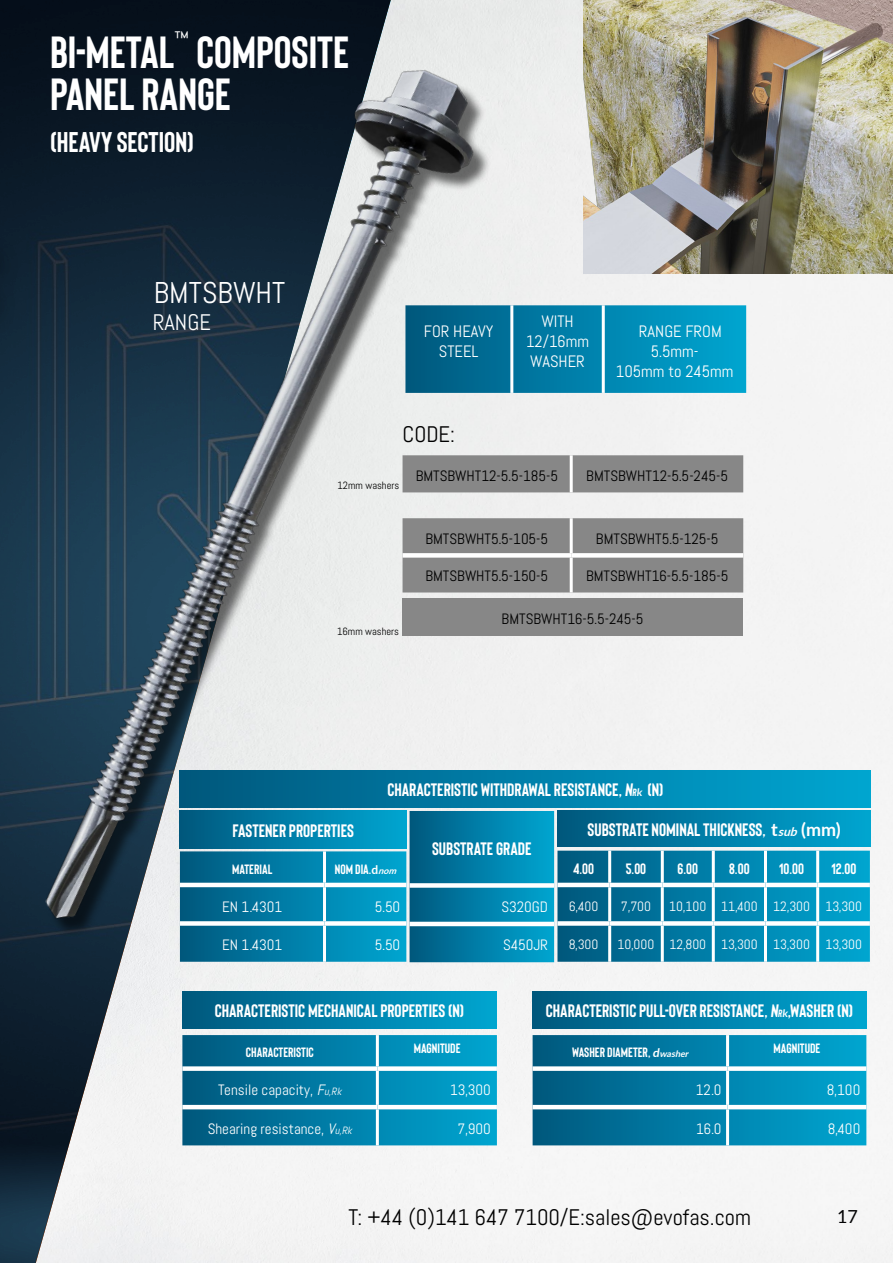
<style>
.page{position:relative;width:893px;height:1263px;background:#fff}
.page>*{position:absolute;margin:0;border:0;box-sizing:border-box;transform-origin:0 0}
.t1{font:700 45px/42px "Bison";color:#fff}
.t2{font:30px "Abel";color:#fff}
.t3{font:700 28.5px "Bison";color:#fff}
.t4{font:22.5px "Abel";color:#000}
.t5{font:22.5px "Abel";color:#fff}
.t6{font:21px "Abel";color:#fff}
.t7{font:700 18px "Bison";color:#fff}
.t8{font:18px "Lato";color:#020203}
.t9{font:16.5px/19.8px "Abel";color:#fff;text-align:center}
.t10{font:15px "Abel";color:#000}
.t11{font:15px "Abel";color:#fff}
.t12{font:700 15px "Bison";color:#fff}
.t13{font:700 13.5px "Bison";color:#fff}
.t14{font:13.5px "Abel";color:#fff}
.t15{font:10.5px "Abel";color:#000}
.s1{font-size:10.5px}
.s2{font-family:"Lato";font-size:10.5px}
.s3{font-family:"Lato"}
.s4{font-family:"Lato";font-style:italic;font-size:12px}
.s5{font-family:"Lato";font-size:12px}
.s6{font-family:"Lato";font-style:italic;font-size:9px}
.s7{font-style:italic}
.s8{font-style:italic;font-size:10.5px}
</style>
<div class="page">
<div style="left:392px;top:274px;width:501px;height:989px;background:#f5f5f5"></div>
<img style="left:0;top:989px;width:392px;height:274px">
<img style="left:0;top:0;width:882px;height:989px">
<svg style="left:405px;top:305px;width:341px;height:88px;background:#0180a9"></svg>
<hr style="left:510px;top:305px;width:3px;height:88px;background:#fff">
<hr style="left:602px;top:305px;width:3px;height:88px;background:#fff">
<img style="left:584px;top:0;width:309px;height:274px">
<svg style="left:180px;top:811px;width:690px;height:151px;background:#1489af"></svg>
<hr style="left:608px;top:851px;width:3px;height:32px;background:#fff">
<hr style="left:661px;top:851px;width:3px;height:32px;background:#fff">
<hr style="left:712px;top:851px;width:3px;height:32px;background:#fff">
<hr style="left:764px;top:851px;width:3px;height:32px;background:#fff">
<hr style="left:816px;top:851px;width:3px;height:32px;background:#fff">
<hr style="left:608px;top:887px;width:3px;height:34px;background:#fff">
<hr style="left:661px;top:887px;width:3px;height:34px;background:#fff">
<hr style="left:712px;top:887px;width:3px;height:34px;background:#fff">
<hr style="left:764px;top:887px;width:3px;height:34px;background:#fff">
<hr style="left:816px;top:887px;width:3px;height:34px;background:#fff">
<hr style="left:608px;top:926px;width:3px;height:36px;background:#fff">
<hr style="left:661px;top:926px;width:3px;height:36px;background:#fff">
<hr style="left:712px;top:926px;width:3px;height:36px;background:#fff">
<hr style="left:764px;top:926px;width:3px;height:36px;background:#fff">
<hr style="left:816px;top:926px;width:3px;height:36px;background:#fff">
<hr style="left:557px;top:883px;width:53px;height:4px;background:#fff">
<hr style="left:610px;top:883px;width:52px;height:4px;background:#fff">
<hr style="left:662px;top:883px;width:51px;height:4px;background:#fff">
<hr style="left:713px;top:883px;width:52px;height:4px;background:#fff">
<hr style="left:765px;top:883px;width:53px;height:4px;background:#fff">
<hr style="left:818px;top:883px;width:52px;height:4px;background:#fff">
<div style="left:557px;top:921px;width:53px;height:5px;background:#fff"></div>
<div style="left:610px;top:921px;width:52px;height:5px;background:#fff"></div>
<div style="left:662px;top:921px;width:51px;height:5px;background:#fff"></div>
<div style="left:713px;top:921px;width:52px;height:5px;background:#fff"></div>
<div style="left:765px;top:921px;width:53px;height:5px;background:#fff"></div>
<div style="left:818px;top:921px;width:52px;height:5px;background:#fff"></div>
<div style="left:557px;top:811px;width:314px;height:35px;background:linear-gradient(to right,#00587e,#00a6d2)"></div>
<div style="left:180px;top:811px;width:227px;height:37px;background:linear-gradient(to right,#00587f,#00a6d2)"></div>
<div style="left:180px;top:770px;width:691px;height:37px;background:linear-gradient(to right,#00587f,#00a6d2)"></div>
<svg style="left:182px;top:1035px;width:315px;height:110px;background:#017fa8"></svg>
<hr style="left:376px;top:1035px;width:3px;height:31px;background:#fff">
<hr style="left:376px;top:1071px;width:3px;height:34px;background:#fff">
<hr style="left:376px;top:1109px;width:3px;height:36px;background:#fff">
<div style="left:182px;top:1066px;width:195px;height:5px;background:#fff"></div>
<div style="left:377px;top:1066px;width:120px;height:5px;background:#fff"></div>
<hr style="left:182px;top:1105px;width:195px;height:4px;background:#fff">
<hr style="left:377px;top:1105px;width:120px;height:4px;background:#fff">
<div style="left:182px;top:991px;width:314px;height:38px;background:linear-gradient(to right,#00587e,#00a6d2)"></div>
<svg style="left:533px;top:1035px;width:333px;height:110px;background:#017fa8"></svg>
<hr style="left:726px;top:1035px;width:3px;height:31px;background:#fff">
<hr style="left:726px;top:1071px;width:3px;height:34px;background:#fff">
<hr style="left:726px;top:1109px;width:3px;height:36px;background:#fff">
<div style="left:533px;top:1066px;width:195px;height:5px;background:#fff"></div>
<div style="left:728px;top:1066px;width:138px;height:5px;background:#fff"></div>
<hr style="left:533px;top:1105px;width:195px;height:4px;background:#fff">
<hr style="left:728px;top:1105px;width:138px;height:4px;background:#fff">
<div style="left:533px;top:991px;width:333px;height:38px;background:linear-gradient(to right,#00587f,#00a6d2)"></div>
<div style="left:403px;top:455px;width:340px;height:37px;background:#878787"></div>
<hr style="left:570px;top:455px;width:3px;height:37px;background:#fff">
<div style="left:403px;top:518px;width:340px;height:74px;background:#878787"></div>
<hr style="left:570px;top:518px;width:3px;height:35px;background:#fff">
<hr style="left:570px;top:558px;width:3px;height:34px;background:#fff">
<div style="left:403px;top:553px;width:168px;height:5px;background:#fff"></div>
<div style="left:571px;top:553px;width:172px;height:5px;background:#fff"></div>
<div style="left:402px;top:598px;width:341px;height:37px;background:#878787"></div>
<p class="t6" style="left:174px;top:25px;width:17px">™</p>
<h1 class="t1" style="left:50px;top:32px;width:301px;text-indent:146px">COMPOSITE<br>PANEL RANGE</h1>
<h3 class="t3" style="left:50px;top:127px;width:145px">(HEAVY SECTION)</h3>
<h1 class="t1" style="left:50px;top:32px;width:126px">BI-METAL</h1>
<h2 class="t2" style="left:154px;top:274px;width:133px">BMTSBWHT</h2>
<p class="t5" style="left:153px;top:308px;width:60px">RANGE</p>
<p class="t9" style="left:424px;top:322px;width:71px">FOR HEAVY<br>STEEL</p>
<p class="t9" style="left:526px;top:312px;width:65px">WITH<br>12/16mm<br>WASHER</p>
<p class="t9" style="left:639px;top:322px;width:84px">RANGE FROM</p>
<p class="t9" style="left:651px;top:342px;width:49px">5.5mm-</p>
<p class="t9" style="left:616px;top:361px;width:119px">105mm to 245mm</p>
<p class="t4" style="left:403px;top:420px;width:54px">CODE:</p>
<p class="t15" style="left:338px;top:479px;width:63px">12mm washers</p>
<p class="t15" style="left:337px;top:624px;width:63px">16mm washers</p>
<p class="t10" style="left:416px;top:466px;width:144px">BMTSBWHT12-5.5-185-5</p>
<p class="t10" style="left:586px;top:466px;width:143px">BMTSBWHT12-5.5-245-5</p>
<p class="t10" style="left:425px;top:529px;width:124px">BMTSBWHT5.5-105-5</p>
<p class="t10" style="left:596px;top:529px;width:124px">BMTSBWHT5.5-125-5</p>
<p class="t10" style="left:425px;top:567px;width:124px">BMTSBWHT5.5-150-5</p>
<p class="t10" style="left:586px;top:567px;width:144px">BMTSBWHT16-5.5-185-5</p>
<p class="t10" style="left:502px;top:609px;width:143px">BMTSBWHT16-5.5-245-5</p>
<p class="t7" style="left:387px;top:780px;width:278px">CHARACTERISTIC WITHDRAWAL RESISTANCE, N<span class="s1">R</span><span class="s2">k</span> (N)</p>
<p class="t7" style="left:233px;top:820px;width:123px">FASTENER PROPERTIES</p>
<p class="t7" style="left:588px;top:820px;width:255px">SUBSTRATE NOMINAL THICKNESS, <span class="s3">t</span><span class="s4">sub</span><span class="s3">(mm)</span></p>
<p class="t13" style="left:232px;top:861px;width:42px">MATERIAL</p>
<p class="t13" style="left:335px;top:861px;width:67px">NOM DIA.<span class="s5">d</span><span class="s6">nom</span></p>
<p class="t11" style="left:222px;top:897px;width:62px">EN 1.4301</p>
<p class="t11" style="left:375px;top:897px;width:27px">5.50</p>
<p class="t11" style="left:222px;top:935px;width:62px">EN 1.4301</p>
<p class="t11" style="left:375px;top:935px;width:27px">5.50</p>
<p class="t7" style="left:432px;top:839px;width:101px">SUBSTRATE GRADE</p>
<p class="t11" style="left:501px;top:897px;width:48px">S320GD</p>
<p class="t11" style="left:503px;top:936px;width:47px">S450JR</p>
<p class="t12" style="left:573px;top:860px;width:23px">4.00</p>
<p class="t12" style="left:626px;top:860px;width:22px">5.00</p>
<p class="t12" style="left:678px;top:860px;width:22px">6.00</p>
<p class="t12" style="left:729px;top:860px;width:22px">8.00</p>
<p class="t12" style="left:779px;top:860px;width:26px">10.00</p>
<p class="t12" style="left:831px;top:860px;width:26px">12.00</p>
<p class="t14" style="left:569px;top:897px;width:31px">6,400</p>
<p class="t14" style="left:621px;top:897px;width:32px">7,700</p>
<p class="t14" style="left:669px;top:897px;width:194px">10,100 11,400 12,300 13,300</p>
<p class="t14" style="left:569px;top:936px;width:31px">8,300</p>
<p class="t14" style="left:618px;top:936px;width:246px">10,000 12,800 13,300 13,300 13,300</p>
<p class="t7" style="left:215px;top:1001px;width:251px">CHARACTERISTIC MECHANICAL PROPERTIES (N)</p>
<p class="t13" style="left:246px;top:1045px;width:69px">CHARACTERISTIC</p>
<p class="t13" style="left:414px;top:1041px;width:48px">MAGNITUDE</p>
<p class="t11" style="left:218px;top:1080px;width:127px">Tensile capacity, <span class="s7">F</span><span class="s8">u,Rk</span></p>
<p class="t11" style="left:450px;top:1080px;width:42px">13,300</p>
<p class="t11" style="left:208px;top:1119px;width:148px">Shearing resistance, <span class="s7">V</span><span class="s8">u,Rk</span></p>
<p class="t11" style="left:457px;top:1119px;width:35px">7,900</p>
<p class="t7" style="left:546px;top:1001px;width:309px">CHARACTERISTIC PULL-OVER RESISTANCE, N<span class="s1">R</span><span class="s2">k</span>,WASHER (N)</p>
<p class="t13" style="left:572px;top:1045px;width:120px">WASHER DIAMETER, <span class="s5">d</span><span class="s6">washer</span></p>
<p class="t13" style="left:773px;top:1041px;width:48px">MAGNITUDE</p>
<p class="t11" style="left:696px;top:1080px;width:27px">12.0</p>
<p class="t11" style="left:827px;top:1080px;width:35px">8,100</p>
<p class="t11" style="left:696px;top:1119px;width:27px">16.0</p>
<p class="t11" style="left:828px;top:1119px;width:34px">8,400</p>
<p class="t4" style="left:349px;top:1203px;width:404px">T: +44 (0)141 647 7100/E:sales@evofas.com</p>
<p class="t8" style="left:837px;top:1204px;width:22px">17</p>
</div>
